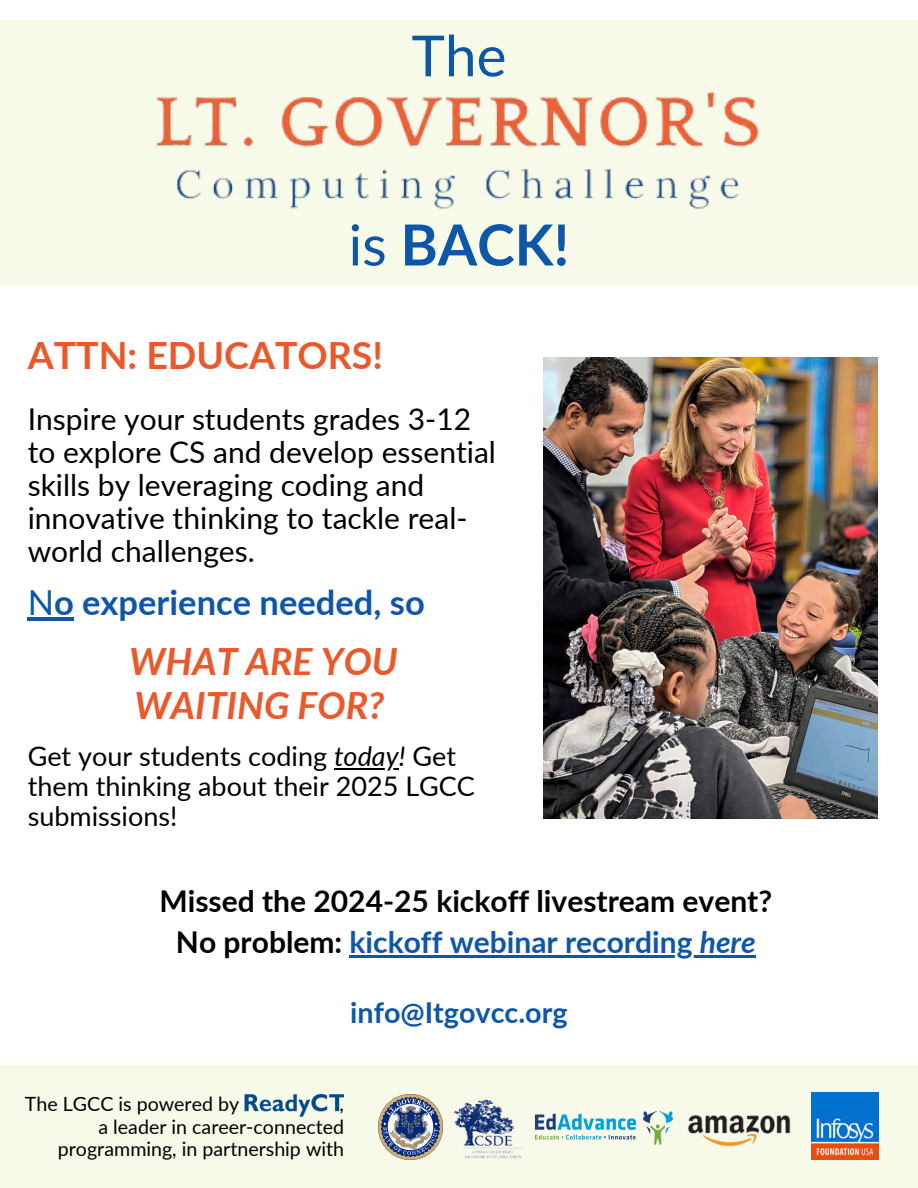
<style>
.page{position:relative;width:918px;height:1188px;background:#fff}
.page>*{position:absolute;margin:0;border:0;box-sizing:border-box;transform-origin:0 0}
.t1{font:700 56.7px "Lato";color:#0d56a8}
.t2{font:56.7px "Lato";color:#0d56a8}
.t3{font:italic 700 37.5px/44px "Lato";color:#ec582a}
.t4{font:700 37.5px "Lato";color:#ec582a}
.t5{font:700 34.5px "Lato";color:#0d56a8}
.t6{font:30px/33px "Lato";color:#000}
.t7{font:700 30px/41.7px "Lato";color:#000;text-align:center}
.t8{font:700 28.8px "Lato";color:#0d56a8}
.t9{font:27px/30px "Lato";color:#000}
.t10{font:19.65px/22.5px "Lato";color:#000;text-align:right}
.s1{font-weight:400}
.s2{font-style:italic}
.s3{color:#0d56a8}
.s4{font-style:italic;color:#0d56a8}
</style>
<div class="page">
<div style="left:0;top:20px;width:918px;height:266px;background:#f7fae8"></div>
<img style="left:156px;top:91px;width:603px;height:118px">
<img style="left:544px;top:358px;width:334px;height:460px">
<div style="left:0;top:1066px;width:918px;height:122px;background:#f7fae8"></div>
<img style="left:378px;top:1095px;width:64px;height:64px">
<img style="left:454px;top:1099px;width:69px;height:60px">
<img style="left:688px;top:1115px;width:103px;height:32px">
<img style="left:535px;top:1112px;width:137px;height:32px">
<img style="left:812px;top:1093px;width:66px;height:66px">
<img style="left:244px;top:1095px;width:100px;height:22px">
<hr style="left:28px;top:617px;width:26px;height:3px;background:#0d56a8">
<hr style="left:54px;top:617px;width:20px;height:3px;background:#0d56a8">
<hr style="left:334px;top:768px;width:65px;height:2px;background:#000">
<hr style="left:350px;top:955px;width:350px;height:3px;background:#0d56a8">
<hr style="left:700px;top:955px;width:56px;height:3px;background:#0d56a8">
<h1 class="t2" style="left:412px;top:20px;width:96px">The</h1>
<p class="t1" style="left:349px;top:210px;width:222px"><span class="s1">is</span> BACK!</p>
<h4 class="t4" style="left:28px;top:332px;width:357px">ATTN: EDUCATORS!</h4>
<h4 class="t6" style="left:28px;top:402px;width:470px">Inspire your students grades 3-12 to explore CS and develop essential skills by leveraging coding and innovative thinking to tackle real&shy;world challenges.</h4>
<p class="t5" style="left:28px;top:581px;width:399px"><span class="s1">N</span>o experience needed, so</p>
<p class="t3" style="left:129px;top:639px;width:270px">WHAT ARE YOU<br>WAITING FOR?</p>
<p class="t9" style="left:28px;top:741px;width:430px">Get your students coding <span class="s2">today!</span> Get</p>
<p class="t9" style="left:28px;top:771px;width:449px">them thinking about their 2025 LGCC submissions!</p>
<p class="t7" style="left:160px;top:879px;width:614px">Missed the 2024-25 kickoff livestream event?<br>No problem: <span class="s3">kickoff webinar recording</span> <span class="s4">here</span></p>
<p class="t8" style="left:350px;top:995px;width:219px">info@Itgovcc.org</p>
<h6 class="t10" style="left:25px;top:1092px;width:216px">The LGCC is powered by</h6>
<h6 class="t10" style="left:58px;top:1092px;width:288px">,<br>a leader in career-connected programming, in partnership with</h6>
</div>
